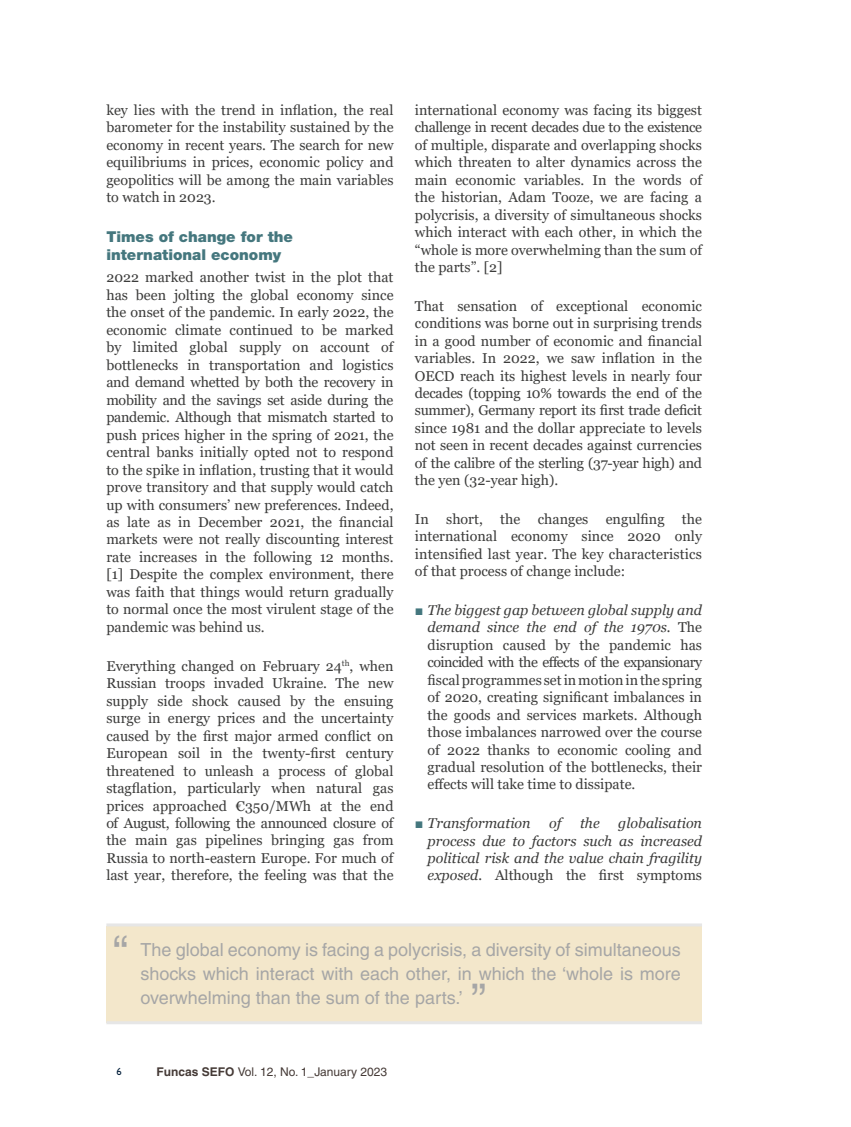
<style>
.page{position:relative;width:851px;height:1127px;background:#fff}
.page>*{position:absolute;margin:0;border:0;box-sizing:border-box;transform-origin:0 0}
.t1{font:45px "Helvetica";color:#a6a6a6}
.t2{font:18px/24px "Helvetica";color:#a6a6a6;text-align:justify}
.t3{font:900 15px/18.3px "Helvetica Neue";color:#45777e}
.t4{font:14.25px/17.5px "Georgia";color:#3c3c3b;text-align:justify}
.t5{font:italic 14.25px/17.4px "Georgia";color:#3c3c3b;text-align:justify}
.t6{font:12px "Helvetica";color:#453a36}
.t7{font:500 10.5px "Gill Sans MT Std";color:#001d39}
.s1{font-family:"Arial";color:#45777e}
.s2{font-style:italic}
.s3{font-family:"Arial";font-style:normal;color:#45777e}
.s4{font-style:normal}
.s5{font-family:"Helvetica CE";font-weight:700}
</style>
<div class="page">
<div style="left:106px;top:926px;width:596px;height:97px;background:#f3e7cb"></div>
<hr style="left:106px;top:923px;width:596px;height:3px;background:#e6e6e6">
<hr style="left:106px;top:1021px;width:596px;height:3px;background:#e6e6e6">
<p class="t4" style="left:106px;top:102px;width:289px">key lies with the trend in inflation, the real barometer for the instability sustained by the economy in recent years. The search for new equilibriums in prices, economic policy and geopolitics will be among the main variables to watch in 2023.</p>
<p class="t3" style="left:106px;top:227px;width:188px">Times of change for the international economy</p>
<p class="t4" style="left:106px;top:269px;width:289px">2022 marked another twist in the plot that has been jolting the global economy since the onset of the pandemic. In early 2022, the economic climate continued to be marked by limited global supply on account of bottlenecks in transportation and logistics and demand whetted by both the recovery in mobility and the savings set aside during the pandemic. Although that mismatch started to push prices higher in the spring of 2021, the central banks initially opted not to respond to the spike in inflation, trusting that it would prove transitory and that supply would catch up with consumers’ new preferences. Indeed, as late as in December 2021, the financial markets were not really discounting interest rate increases in the following 12 months. [1] Despite the complex environment, there was faith that things would return gradually to normal once the most virulent stage of the pandemic was behind us.</p>
<p class="t4" style="left:106px;top:657px;width:289px">Everything changed on February 24<sup>th</sup>, when Russian troops invaded Ukraine. The new supply side shock caused by the ensuing surge in energy prices and the uncertainty caused by the first major armed conflict on European soil in the twenty-first century threatened to unleash a process of global stagflation, particularly when natural gas prices approached €350/MWh at the end of August, following the announced closure of the main gas pipelines bringing gas from Russia to north-eastern Europe. For much of last year, therefore, the feeling was that the</p>
<p class="t4" style="left:415px;top:102px;width:289px">international economy was facing its biggest challenge in recent decades due to the existence of multiple, disparate and overlapping shocks which threaten to alter dynamics across the main economic variables. In the words of the historian, Adam Tooze, we are facing a polycrisis, a diversity of simultaneous shocks which interact with each other, in which the “whole is more overwhelming than the sum of the parts”. [2]</p>
<p class="t4" style="left:415px;top:297px;width:289px">That sensation of exceptional economic conditions was borne out in surprising trends in a good number of economic and financial variables. In 2022, we saw inflation in the OECD reach its highest levels in nearly four decades (topping 10% towards the end of the summer), Germany report its first trade deficit since 1981 and the dollar appreciate to levels not seen in recent decades against currencies of the calibre of the sterling (37-year high) and the yen (32-year high).</p>
<p class="t4" style="left:415px;top:510px;width:288px">In short, the changes engulfing the international economy since 2020 only intensified last year. The key characteristics of that process of change include:</p>
<p class="t4" style="left:427px;top:602px;width:276px;text-indent:-13px"><span class="s1">■</span> <span class="s2">The biggest gap between global supply and demand since the end of the 1970s.</span> The disruption caused by the pandemic has coincided with the effects of the expansionary fiscal programmes set in motion in the spring of 2020, creating significant imbalances in the goods and services markets. Although those imbalances narrowed over the course of 2022 thanks to economic cooling and gradual resolution of the bottlenecks, their effects will take time to dissipate.</p>
<p class="t5" style="left:415px;top:814px;width:117px"><span class="s3">■</span> Transformation</p>
<p class="t5" style="left:549px;top:814px;width:14px">of</p>
<p class="t5" style="left:580px;top:814px;width:21px">the</p>
<p class="t5" style="left:427px;top:814px;width:276px;text-indent:190px">globalisation process due to factors such as increased political risk and the value chain fragility exposed. <span class="s4">Although the first symptoms</span></p>
<h1 class="t1" style="left:113px;top:926px;width:16px">“</h1>
<p class="t2" style="left:140px;top:938px;width:542px">The global economy is facing a polycrisis, a diversity of simultaneous shocks which interact with each other, in which the ‘whole is more overwhelming than the sum of the parts.’</p>
<h1 class="t1" style="left:471px;top:974px;width:16px">”</h1>
<p class="t7" style="left:116px;top:1065px;width:7px">6</p>
<p class="t6" style="left:156px;top:1064px;width:232px"><span class="s5">Funcas SEFO</span> Vol. 12, No. 1_January 2023</p>
</div>
